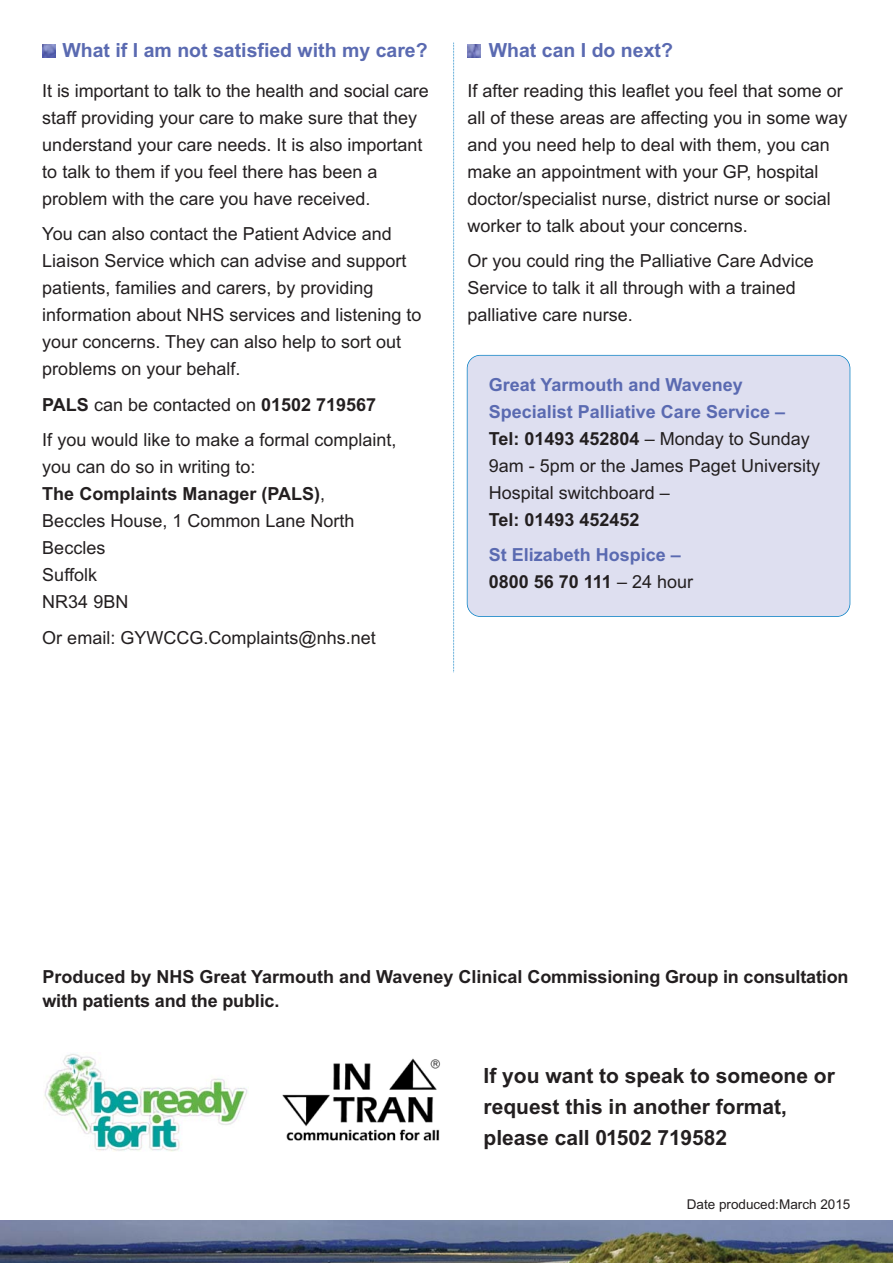
<style>
.page{position:relative;width:893px;height:1263px;background:#fff}
.page>*{position:absolute;margin:0;border:0;box-sizing:border-box;transform-origin:0 0}
.t1{font:700 21px/30.9px "Arial";color:#231f20}
.t2{font:700 19.5px "Arial";color:#5a6ab1}
.t3{font:18px/27px "Arial";color:#231f20}
.t4{font:700 18px/24px "Arial";letter-spacing:-.01em;color:#231f20}
.t5{font:700 18px/27px "Arial";color:#5a6ab1}
.t6{font:13.5px "Arial";color:#231f20}
.s1{font-weight:700}
.s2{font-weight:700;color:#5a6ab1}
.s3{color:#231f20}
.s4{font-weight:400;color:#231f20}
</style>
<div class="page">
<div style="left:467px;top:356px;width:382px;height:260px;background:#dedff0;border-radius:13px"></div>
<div style="left:467px;top:355px;width:383px;height:262px;border:2px solid #007ac2;border-radius:14px"></div>
<img style="left:0;top:1220px;width:892px;height:43px">
<img style="left:44px;top:1054px;width:204px;height:98px">
<img style="left:282px;top:1058px;width:158px;height:83px">
<svg style="left:468px;top:44px;width:12px;height:13px"></svg>
<svg style="left:453px;top:43px;width:1px;height:630px"></svg>
<svg style="left:42px;top:44px;width:13px;height:13px"></svg>
<p class="t2" style="left:62px;top:43px;width:367px">What if I am not satisfied with my care?</p>
<p class="t3" style="left:42px;top:79px;width:388px">It is important to talk to the health and social care staff providing your care to make sure that they understand your care needs. It is also important to talk to them if you feel there has been a problem with the care you have received.</p>
<p class="t3" style="left:42px;top:222px;width:381px">You can also contact the Patient Advice and Liaison Service which can advise and support patients, families and carers, by providing information about NHS services and listening to your concerns. They can also help to sort out problems on your behalf.</p>
<p class="t3" style="left:42px;top:389px;width:356px;line-height:35.5px"><span class="s1">PALS</span> can be contacted on <span class="s1">01502 719567<br></span>If you would like to make a formal complaint,</p>
<p class="t3" style="left:42px;top:455px;width:314px">you can do so in writing to:<br><span class="s1">The Complaints Manager (PALS)</span>,<br>Beccles House, 1 Common Lane North<br>Beccles<br>Suffolk<br>NR34 9BN</p>
<p class="t3" style="left:42px;top:626px;width:335px">Or email: GYWCCG.Complaints@nhs.net</p>
<p class="t2" style="left:489px;top:43px;width:186px">What can I do next?</p>
<p class="t3" style="left:468px;top:79px;width:381px">If after reading this leaflet you feel that some or all of these areas are affecting you in some way and you need help to deal with them, you can make an appointment with your GP, hospital doctor/specialist nurse, district nurse or social worker to talk about your concerns.</p>
<p class="t3" style="left:468px;top:249px;width:348px">Or you could ring the Palliative Care Advice<br>Service to talk it all through with a trained palliative care nurse.</p>
<p class="t3" style="left:489px;top:373px;width:333px"><span class="s2">Great Yarmouth and Waveney<br>Specialist Palliative Care Service –<br></span><span class="s1">Tel: 01493 452804</span> – Monday to Sunday<br>9am - 5pm or the James Paget University<br>Hospital switchboard –</p>
<p class="t4" style="left:489px;top:509px;width:152px">Tel: 01493 452452</p>
<p class="t5" style="left:489px;top:543px;width:206px">St Elizabeth Hospice –<br><span class="s3">0800 56 70 111</span> <span class="s4">– 24 hour</span></p>
<p class="t4" style="left:42px;top:966px;width:808px">Produced by NHS Great Yarmouth and Waveney Clinical Commissioning Group in consultation with patients and the public.</p>
<p class="t1" style="left:484px;top:1063px;width:353px">If you want to speak to someone or request this in another format, please call 01502 719582</p>
<p class="t6" style="left:687px;top:1199px;width:165px">Date produced:March 2015</p>
</div>
